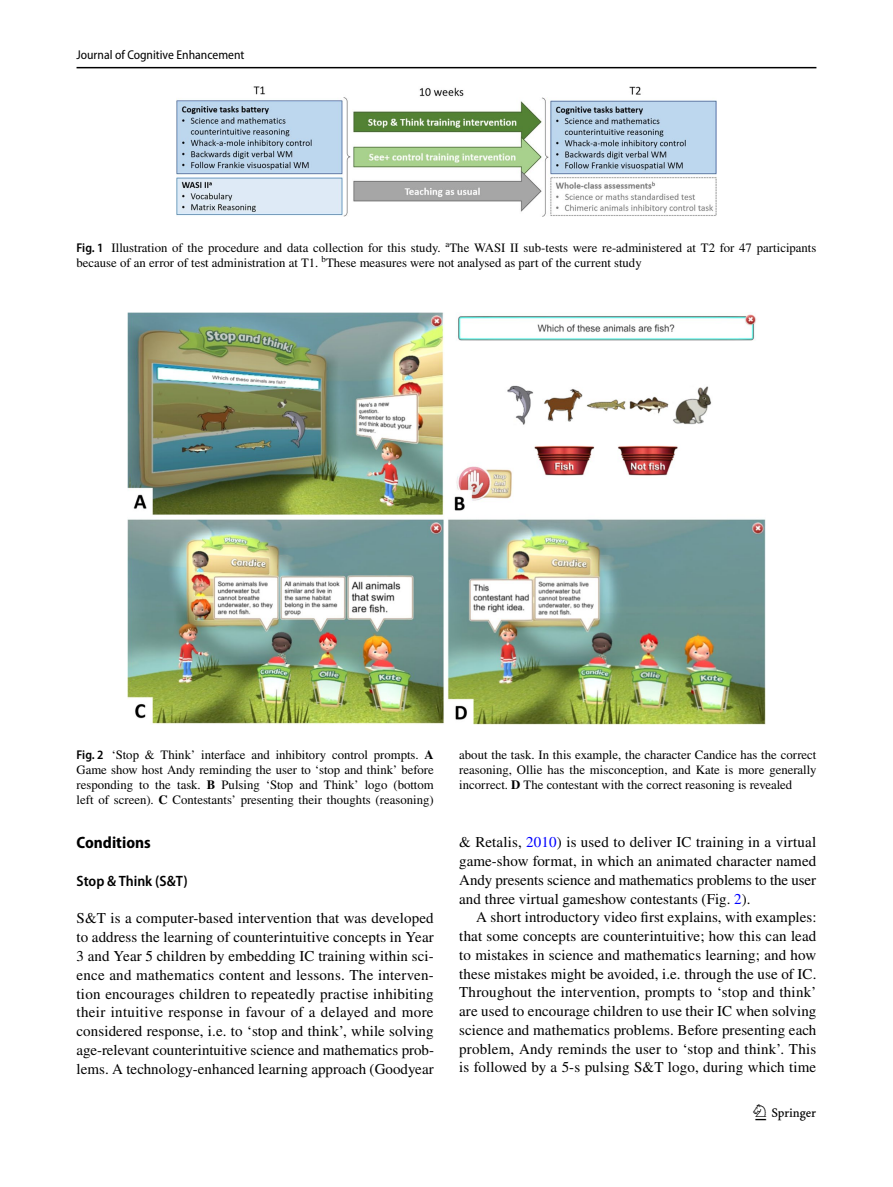
<style>
.page{position:relative;width:893px;height:1187px;background:#fff}
.page>*{position:absolute;margin:0;border:0;box-sizing:border-box;transform-origin:0 0}
.t1{font:22.5px "Springnew Regular 3";color:#000}
.t2{font:700 semi-condensed 16.5px "Myriad Pro";color:#000}
.t3{font:15px/18.8px "STIX";letter-spacing:.005em;color:#000;text-align:justify}
.t4{font:600 semi-condensed 15px "Myriad Pro";color:#000}
.t5{font:12.75px/15px "STIX";color:#000;text-align:justify}
.t6{font:semi-condensed 12.75px "Myriad Pro";color:#000}
.s1{font-family:"Myriad Pro";font-weight:600;font-stretch:semi-condensed}
.s2{font-weight:700}
.s3{color:#00f}
</style>
<div class="page">
<hr style="left:77px;top:67px;width:739px;height:1px;background:#000">
<img style="left:176px;top:87px;width:540px;height:130px">
<img style="left:128px;top:312px;width:637px;height:412px">
<p class="t6" style="left:77px;top:48px;width:169px">Journal of Cognitive Enhancement</p>
<p class="t5" style="left:77px;top:241px;width:741px"><span class="s1">Fig. 1</span> Illustration of the procedure and data collection for this study. <sup>a</sup>The WASI II sub-tests were re-administered at T2 for 47 participants because of an error of test administration at T1. <sup>b</sup>These measures were not analysed as part of the current study</p>
<p class="t5" style="left:77px;top:748px;width:359px"><span class="s1">Fig. 2</span> ‘Stop &amp; Think’ interface and inhibitory control prompts. <span class="s2">A </span>Game show host Andy reminding the user to ‘stop and think’ before responding to the task. <span class="s2">B</span> Pulsing ‘Stop and Think’ logo (bottom left of screen). <span class="s2">C</span> Contestants’ presenting their thoughts (reasoning)</p>
<p class="t5" style="left:459px;top:748px;width:359px">about the task. In this example, the character Candice has the correct reasoning, Ollie has the misconception, and Kate is more generally incorrect. <span class="s2">D</span> The contestant with the correct reasoning is revealed</p>
<p class="t2" style="left:77px;top:833px;width:76px">Conditions</p>
<p class="t4" style="left:77px;top:872px;width:113px">Stop &amp; Think (S&amp;T)</p>
<p class="t3" style="left:77px;top:910px;width:359px">S&amp;T is a computer-based intervention that was developed to address the learning of counterintuitive concepts in Year 3 and Year 5 children by embedding IC training within sci&shy;ence and mathematics content and lessons. The interven&shy;tion encourages children to repeatedly practise inhibiting their intuitive response in favour of a delayed and more considered response, i.e. to ‘stop and think’, while solving age-relevant counterintuitive science and mathematics prob&shy;lems. A technology-enhanced learning approach (Goodyear</p>
<p class="t3" style="left:459px;top:833px;width:359px">&amp; Retalis, <span class="s3">2010</span>) is used to deliver IC training in a virtual game-show format, in which an animated character named Andy presents science and mathematics problems to the user and three virtual gameshow contestants (Fig. <span class="s3">2</span>).</p>
<p class="t3" style="left:459px;top:908px;width:359px;text-indent:17px">A short introductory video first explains, with examples: that some concepts are counterintuitive; how this can lead to mistakes in science and mathematics learning; and how these mistakes might be avoided, i.e. through the use of IC.<br>Throughout the intervention, prompts to ‘stop and think’ are used to encourage children to use their IC when solving science and mathematics problems. Before presenting each problem, Andy reminds the user to ‘stop and think’. This is followed by a 5-s pulsing S&amp;T logo, during which time</p>
<h1 class="t1" style="left:755px;top:1104px;width:62px">1 3</h1>
</div>
